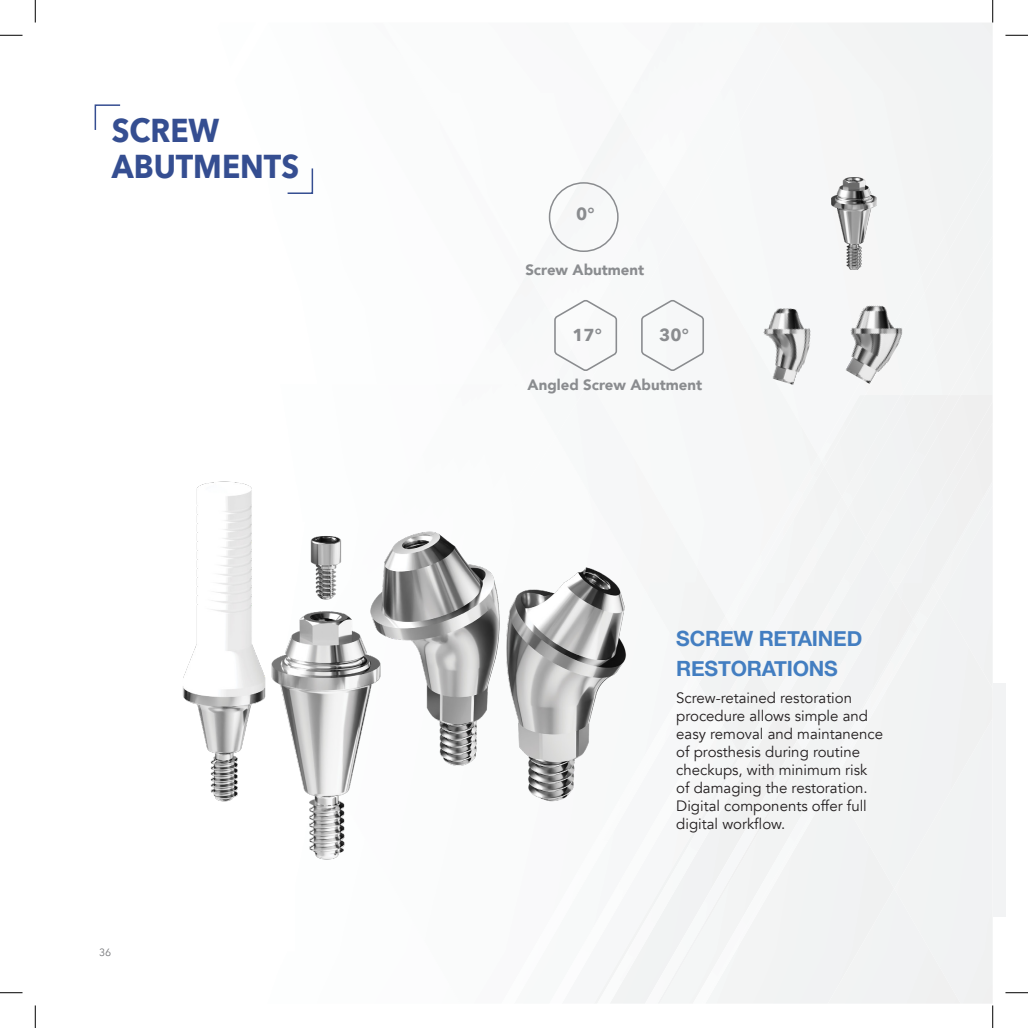
<style>
.page{position:relative;width:1028px;height:1028px;background:#fff}
.page>*{position:absolute;margin:0;border:0;box-sizing:border-box;transform-origin:0 0}
.t1{font:700 33px "Avenir Next";color:#354e91;scale:.91 1}
.t2{font:700 21px/30px "Helvetica Neue";letter-spacing:-.01em;color:#437ec1}
.t3{font:700 17.25px "Avenir Next";color:#8a8c8f}
.t4{font:15px/18px "Avenir";color:#231f20}
.t5{font:900 15px "Avenir";color:#8a8c8f}
.t6{font:10.5px "Avenir Next";color:#717275}
</style>
<div class="page">
<div style="left:736px;top:22px;width:57px;height:200px;background:#f6f7f8"></div>
<div style="left:818px;top:153px;width:174px;height:254px;background:#f4f6f6"></div>
<div style="left:900px;top:236px;width:92px;height:159px;background:#f3f4f4"></div>
<div style="left:948px;top:318px;width:44px;height:77px;background:#f3f4f4"></div>
<div style="left:736px;top:23px;width:23px;height:165px;background:#f6f7f8"></div>
<div style="left:704px;top:222px;width:114px;height:233px;background:#f6f7f8"></div>
<img style="left:551px;top:114px;width:75px;height:238px">
<img style="left:821px;top:395px;width:20px;height:71px">
<div style="left:841px;top:395px;width:24px;height:71px;background:#f2f3f3"></div>
<div style="left:865px;top:395px;width:95px;height:71px;background:#f1f3f3"></div>
<div style="left:889px;top:401px;width:103px;height:181px;background:#f0f1f1"></div>
<img style="left:932px;top:481px;width:60px;height:103px">
<div style="left:933px;top:484px;width:59px;height:100px;background:#f1f2f3"></div>
<img style="left:912px;top:583px;width:20px;height:1px">
<div style="left:912px;top:586px;width:27px;height:132px;background:#f1f3f3"></div>
<div style="left:912px;top:718px;width:80px;height:285px;background:#f1f2f3"></div>
<div style="left:751px;top:461px;width:73px;height:122px;background:#f6f6f6"></div>
<div style="left:792px;top:496px;width:56px;height:87px;background:#f3f4f4"></div>
<img style="left:839px;top:538px;width:33px;height:44px">
<svg style="left:887px;top:579px;width:13px;height:4px"></svg>
<div style="left:804px;top:583px;width:108px;height:420px;background:#f1f3f3"></div>
<div style="left:796px;top:582px;width:99px;height:168px;background:#f2f3f3"></div>
<div style="left:804px;top:771px;width:27px;height:232px;background:#f1f3f3"></div>
<img style="left:825px;top:619px;width:88px;height:152px">
<div style="left:826px;top:621px;width:92px;height:158px;background:#f2f3f3"></div>
<div style="left:667px;top:381px;width:39px;height:202px;background:#f6f7f8"></div>
<img style="left:523px;top:273px;width:48px;height:79px">
<div style="left:595px;top:626px;width:209px;height:377px;background:#f4f6f6"></div>
<div style="left:695px;top:621px;width:36px;height:62px;background:#f2f3f3"></div>
<div style="left:716px;top:657px;width:39px;height:41px;background:#f1f2f3"></div>
<div style="left:597px;top:698px;width:182px;height:305px;background:#f6f7f8"></div>
<div style="left:645px;top:740px;width:158px;height:263px;background:#f3f4f4"></div>
<img style="left:182px;top:481px;width:459px;height:426px">
<div style="left:548px;top:182px;width:70px;height:70px;border:2px solid #8a8c8f;border-radius:50%"></div>
<svg style="left:641px;top:299px;width:63px;height:72px"></svg>
<svg style="left:553px;top:298px;width:64px;height:73px"></svg>
<img style="left:751px;top:302px;width:67px;height:84px">
<img style="left:832px;top:298px;width:78px;height:88px">
<img style="left:831px;top:177px;width:45px;height:93px">
<div style="left:992px;top:683px;width:13px;height:233px;background:#f2f3f4"></div>
<svg style="left:287px;top:168px;width:27px;height:26px"></svg>
<svg style="left:94px;top:104px;width:27px;height:26px"></svg>
<svg style="left:0;top:35px;width:22px;height:1px"></svg>
<svg style="left:1005px;top:35px;width:22px;height:1px"></svg>
<svg style="left:0;top:992px;width:22px;height:1px"></svg>
<svg style="left:1005px;top:992px;width:22px;height:1px"></svg>
<svg style="left:35px;top:0;width:1px;height:22px"></svg>
<svg style="left:35px;top:1005px;width:1px;height:22px"></svg>
<svg style="left:992px;top:0;width:1px;height:22px"></svg>
<svg style="left:992px;top:1005px;width:1px;height:22px"></svg>
<p class="t1" style="left:112px;top:102px;width:120px">SCREW</p>
<p class="t1" style="left:112px;top:138px;width:207px">ABUTMENTS</p>
<p class="t6" style="left:99px;top:943px;width:14px">36</p>
<p class="t3" style="left:576px;top:199px;width:20px">0°</p>
<p class="t5" style="left:525px;top:257px;width:120px">Screw Abutment</p>
<p class="t3" style="left:572px;top:320px;width:31px">17°</p>
<p class="t3" style="left:659px;top:320px;width:31px">30°</p>
<p class="t5" style="left:527px;top:372px;width:176px">Angled Screw Abutment</p>
<p class="t2" style="left:676px;top:624px;width:187px">SCREW RETAINED<br>RESTORATIONS</p>
<p class="t4" style="left:676px;top:688px;width:208px">Screw-retained restoration procedure allows simple and easy removal and maintanence of prosthesis during routine checkups, with minimum risk of damaging the restoration.<br>Digital components offer full digital workflow.</p>
</div>
